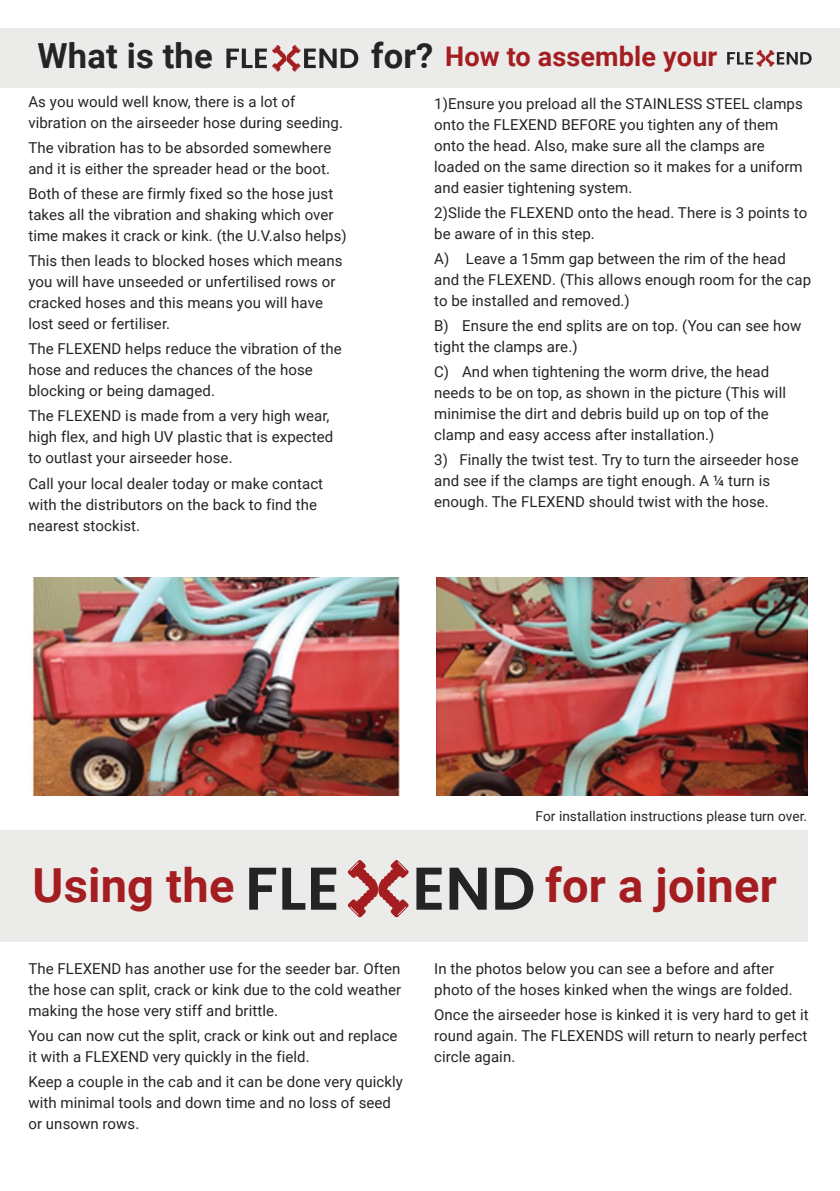
<style>
.page{position:relative;width:840px;height:1191px;background:#fff}
.page>*{position:absolute;margin:0;border:0;box-sizing:border-box;transform-origin:0 0}
.t1{font:700 47px "Roboto";letter-spacing:.005em;color:#a41d20}
.t2{font:700 34.6px "Roboto";letter-spacing:.005em;color:#242424}
.t3{font:700 27px "Roboto";letter-spacing:.005em;color:#a41d20}
.t4{font:15px/21px "Roboto";letter-spacing:.005em;color:#242424}
.t5{font:13.6px "Roboto";letter-spacing:.005em;color:#242424}
</style>
<div class="page">
<div style="left:0;top:28px;width:839px;height:60px;background:#ebebea"></div>
<svg style="left:226px;top:45px;width:132px;height:27px"></svg>
<svg style="left:727px;top:50px;width:84px;height:17px"></svg>
<div style="left:0;top:830px;width:806px;height:111px;background:#ebebea"></div>
<svg style="left:249px;top:867px;width:27px;height:42px"></svg>
<svg style="left:282px;top:867px;width:23px;height:42px"></svg>
<svg style="left:311px;top:867px;width:25px;height:42px"></svg>
<svg style="left:416px;top:867px;width:25px;height:42px"></svg>
<svg style="left:449px;top:867px;width:37px;height:42px"></svg>
<svg style="left:495px;top:867px;width:38px;height:42px"></svg>
<svg style="left:347px;top:860px;width:61px;height:57px"></svg>
<img style="left:32px;top:577px;width:368px;height:219px">
<img style="left:436px;top:577px;width:370px;height:219px">
<h2 class="t2" style="left:37px;top:32px;width:177px">What is the</h2>
<h2 class="t2" style="left:371px;top:32px;width:64px">for?</h2>
<h3 class="t3" style="left:445px;top:38px;width:274px">How to assemble your</h3>
<p class="t4" style="left:28px;top:91px;width:316px">As you would well know, there is a lot of vibration on the airseeder hose during seeding.</p>
<p class="t4" style="left:28px;top:137px;width:304px">The vibration has to be absorded somewhere and it is either the spreader head or the boot.</p>
<p class="t4" style="left:28px;top:183px;width:320px">Both of these are firmly fixed so the hose just takes all the vibration and shaking which over time makes it crack or kink. (the U.V.also helps)</p>
<p class="t4" style="left:28px;top:250px;width:315px">This then leads to blocked hoses which means you will have unseeded or unfertilised rows or cracked hoses and this means you will have lost seed or fertiliser.</p>
<p class="t4" style="left:28px;top:338px;width:315px">The FLEXEND helps reduce the vibration of the hose and reduces the chances of the hose blocking or being damaged.</p>
<p class="t4" style="left:28px;top:405px;width:306px">The FLEXEND is made from a very high wear, high flex, and high UV plastic that is expected to outlast your airseeder hose.</p>
<p class="t4" style="left:28px;top:472px;width:296px">Call your local dealer today or make contact with the distributors on the back to find the nearest stockist.</p>
<p class="t4" style="left:434px;top:92px;width:370px">1) Ensure you preload all the STAINLESS STEEL clamps onto the FLEXEND BEFORE you tighten any of them onto the head. Also, make sure all the clamps are loaded on the same direction so it makes for a uniform and easier tightening system.</p>
<p class="t4" style="left:434px;top:201px;width:374px">2) Slide the FLEXEND onto the head. There is 3 points to be aware of in this step.</p>
<p class="t4" style="left:434px;top:247px;width:378px">A) Leave a 15mm gap between the rim of the head and the FLEXEND. (This allows enough room for the cap to be installed and removed.)</p>
<p class="t4" style="left:434px;top:314px;width:368px">B) Ensure the end splits are on top. (You can see how tight the clamps are.)</p>
<p class="t4" style="left:434px;top:360px;width:353px">C) And when tightening the worm drive, the head needs to be on top, as shown in the picture (This will minimise the dirt and debris build up on top of the clamp and easy access after installation.)</p>
<p class="t4" style="left:434px;top:448px;width:366px">3) Finally the twist test. Try to turn the airseeder hose and see if the clamps are tight enough. A ¼ turn is enough. The FLEXEND should twist with the hose.</p>
<p class="t5" style="left:535px;top:807px;width:273px">For installation instructions please turn over.</p>
<h1 class="t1" style="left:32px;top:852px;width:203px">Using the</h1>
<h1 class="t1" style="left:544px;top:852px;width:233px">for a joiner</h1>
<p class="t4" style="left:28px;top:957px;width:374px;text-align:justify">The FLEXEND has another use for the seeder bar. Often the hose can split, crack or kink due to the cold weather making the hose very stiff and brittle.</p>
<p class="t4" style="left:28px;top:1024px;width:370px">You can now cut the split, crack or kink out and replace it with a FLEXEND very quickly in the field.</p>
<p class="t4" style="left:28px;top:1070px;width:376px">Keep a couple in the cab and it can be done very quickly with minimal tools and down time and no loss of seed or unsown rows.</p>
<p class="t4" style="left:434px;top:957px;width:360px">In the photos below you can see a before and after photo of the hoses kinked when the wings are folded.</p>
<p class="t4" style="left:434px;top:1003px;width:376px;text-align:justify">Once the airseeder hose is kinked it is very hard to get it round again. The FLEXENDS will return to nearly perfect circle again.</p>
</div>
